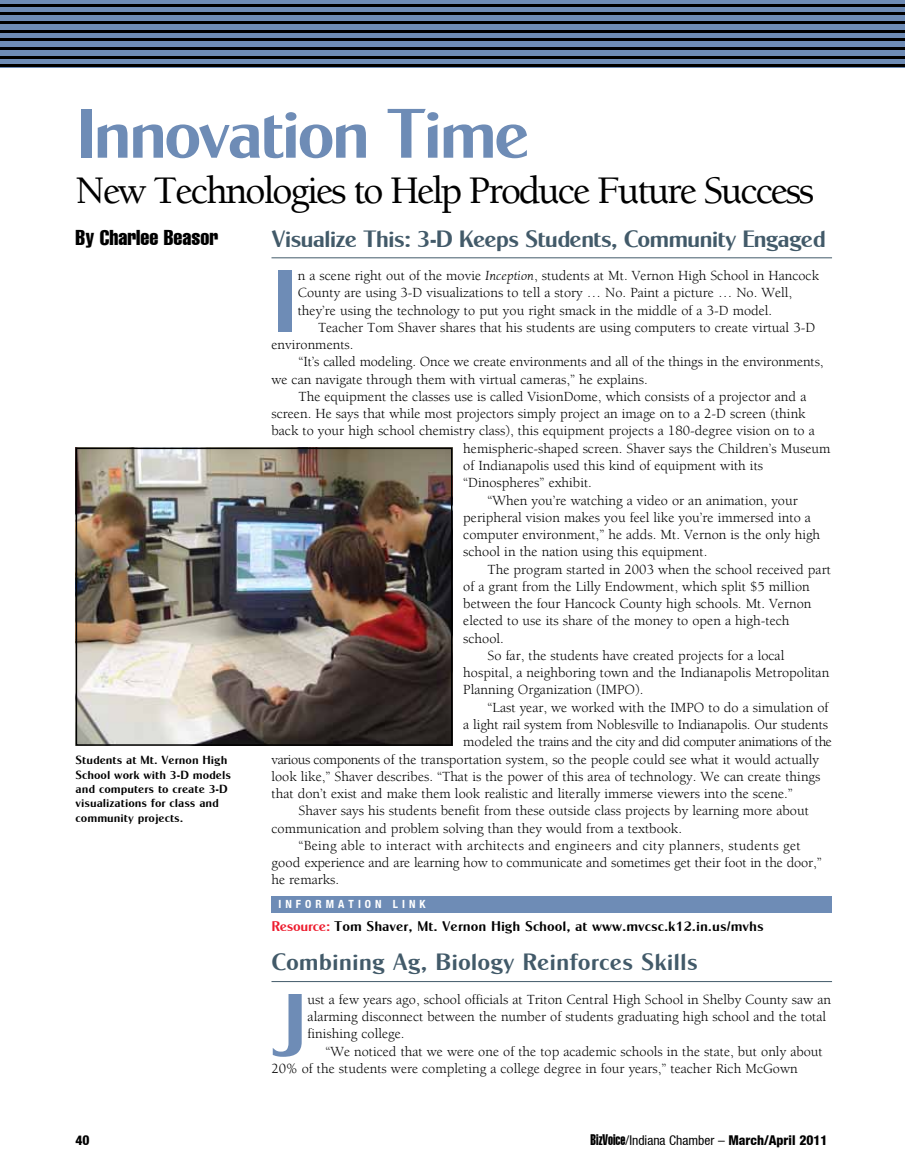
<style>
.page{position:relative;width:905px;height:1175px;background:#fff}
.page>*{position:absolute;margin:0;border:0;box-sizing:border-box;transform-origin:0 0}
.t1{font:89.1px "Cg Globe Gothic Bd";color:#6e8cb6}
.t2{font:70.5px "Cg Globe Gothic Bd";letter-spacing:-.05em;color:#6e8cb6}
.t3{font:500 39.75px "Berkeley";letter-spacing:-.06em;color:#000}
.t4{font:24px "Cg Globe Gothic Bd";letter-spacing:-.04em;color:#425a69}
.t5{font:24px "Cg Globe Gothic Bd";color:#425a69}
.t6{font:extra-condensed 21px "Helvetica";color:#000}
.t7{font:14.25px/17.2px "Berkeley";color:#000}
.t8{font:14.25px "Berkeley";letter-spacing:.02em;color:#000}
.t9{font:14.25px "Cg Globe Gothic Bd";color:#000}
.t10{font:14.25px "Berkeley";letter-spacing:-.03em;color:#000}
.t11{font:condensed 13.5px "Helvetica Neue";color:#000}
.t12{font:800 condensed 13.5px "Helvetica Neue";color:#000}
.t13{font:12px/14.4px "Cg Globe Gothic Bd";color:#000}
.t14{font:700 condensed 11.25px "Helvetica Neue";letter-spacing:.36em;color:#fff}
.s1{font-style:italic}
.s2{color:#ed1c2e}
.s3{font-family:"Helvetica Extra Compressed";font-stretch:normal;font-size:15px}
.s4{font-weight:800}
</style>
<div class="page">
<div style="left:0;top:0;width:904px;height:67px;background:#6e8cb6"></div>
<hr style="left:0;top:4px;width:904px;height:2px;background:#000">
<hr style="left:0;top:12px;width:904px;height:3px;background:#000">
<hr style="left:0;top:21px;width:904px;height:3px;background:#000">
<hr style="left:0;top:30px;width:904px;height:2px;background:#000">
<hr style="left:0;top:38px;width:904px;height:3px;background:#000">
<hr style="left:0;top:47px;width:904px;height:3px;background:#000">
<hr style="left:0;top:56px;width:904px;height:2px;background:#000">
<hr style="left:0;top:64px;width:904px;height:3px;background:#000">
<hr style="left:271px;top:257px;width:561px;height:1px;background:#425a69">
<hr style="left:271px;top:981px;width:561px;height:1px;background:#425a69">
<img style="left:79px;top:450px;width:370px;height:292px">
<div style="left:76px;top:447px;width:376px;height:298px;border:2px solid #000"></div>
<div style="left:271px;top:896px;width:561px;height:16px;background:#6e8cb6"></div>
<h2 class="t2" style="left:76px;top:91px;width:456px">Innovation Time</h2>
<h3 class="t3" style="left:76px;top:169px;width:740px">New Technologies to Help Produce Future Success</h3>
<h3 class="t6" style="left:76px;top:224px;width:144px">By Charlee Beasor</h3>
<h3 class="t4" style="left:271px;top:224px;width:555px">Visualize This: 3-D Keeps Students, Community Engaged</h3>
<h1 class="t1" style="left:271px;top:247px;width:28px">I</h1>
<p class="t7" style="left:298px;top:267px;width:523px">n a scene right out of the movie <span class="s1">Inception</span>, students at Mt. Vernon High School in Hancock<br>County are using 3-D visualizations to tell a story … No. Paint a picture … No. Well, they’re using the technology to put you right smack in the middle of a 3-D model.</p>
<p class="t7" style="left:271px;top:319px;width:545px;text-indent:46px">Teacher Tom Shaver shares that his students are using computers to create virtual 3-D environments.</p>
<p class="t7" style="left:271px;top:353px;width:553px;text-indent:27px">“It’s called modeling. Once we create environments and all of the things in the environments, we can navigate through them with virtual cameras,” he explains.</p>
<p class="t7" style="left:298px;top:388px;width:509px">The equipment the classes use is called VisionDome, which consists of a projector and a</p>
<p class="t7" style="left:271px;top:405px;width:535px">screen. He says that while most projectors simply project an image on to a 2-D screen (think</p>
<p class="t7" style="left:271px;top:423px;width:545px">back to your high school chemistry class), this equipment projects a 180-degree vision on to a</p>
<p class="t7" style="left:463px;top:440px;width:369px">hemispheric-shaped screen. Shaver says the Children’s Museum</p>
<p class="t7" style="left:463px;top:457px;width:301px">of Indianapolis used this kind of equipment with its</p>
<p class="t7" style="left:463px;top:474px;width:130px">“Dinospheres” exhibit.</p>
<p class="t7" style="left:487px;top:492px;width:311px">“When you’re watching a video or an animation, your</p>
<p class="t7" style="left:463px;top:509px;width:349px">peripheral vision makes you feel like you’re immersed into a</p>
<p class="t7" style="left:463px;top:526px;width:358px">computer environment,” he adds. Mt. Vernon is the only high</p>
<p class="t7" style="left:463px;top:543px;width:246px">school in the nation using this equipment.</p>
<p class="t7" style="left:487px;top:561px;width:345px">The program started in 2003 when the school received part</p>
<p class="t7" style="left:463px;top:578px;width:348px">of a grant from the Lilly Endowment, which split $5 million</p>
<p class="t7" style="left:463px;top:595px;width:350px">between the four Hancock County high schools. Mt. Vernon</p>
<p class="t7" style="left:463px;top:612px;width:328px">elected to use its share of the money to open a high-tech</p>
<p class="t7" style="left:463px;top:630px;width:42px">school.</p>
<p class="t7" style="left:487px;top:647px;width:298px">So far, the students have created projects for a local</p>
<p class="t7" style="left:463px;top:664px;width:367px">hospital, a neighboring town and the Indianapolis Metropolitan</p>
<p class="t7" style="left:463px;top:681px;width:182px">Planning Organization (IMPO).</p>
<p class="t7" style="left:487px;top:699px;width:342px">“Last year, we worked with the IMPO to do a simulation of</p>
<p class="t7" style="left:463px;top:716px;width:366px">a light rail system from Noblesville to Indianapolis. Our students</p>
<p class="t10" style="left:463px;top:734px;width:370px">modeled the trains and the city and did computer animations of the</p>
<p class="t7" style="left:271px;top:750px;width:549px">various components of the transportation system, so the people could see what it would actually</p>
<p class="t7" style="left:271px;top:768px;width:550px">look like,” Shaver describes. “That is the power of this area of technology. We can create things</p>
<p class="t7" style="left:271px;top:785px;width:523px">that don’t exist and make them look realistic and literally immerse viewers into the scene.”</p>
<p class="t7" style="left:298px;top:802px;width:512px">Shaver says his students benefit from these outside class projects by learning more about</p>
<p class="t7" style="left:271px;top:819px;width:412px">communication and problem solving than they would from a textbook.</p>
<p class="t8" style="left:298px;top:837px;width:503px">“Being able to interact with architects and engineers and city planners, students get</p>
<p class="t7" style="left:271px;top:854px;width:552px">good experience and are learning how to communicate and sometimes get their foot in the door,”</p>
<p class="t7" style="left:271px;top:871px;width:69px">he remarks.</p>
<p class="t13" style="left:76px;top:753px;width:157px">Students at Mt. Vernon High<br>School work with 3-D models and computers to create 3-D visualizations for class and community projects.</p>
<p class="t14" style="left:278px;top:897px;width:149px">INFORMATION LINK</p>
<p class="t9" style="left:271px;top:917px;width:493px"><span class="s2">Resource:</span> Tom Shaver, Mt. Vernon High School, at www.mvcsc.k12.in.us/mvhs</p>
<h3 class="t5" style="left:271px;top:947px;width:428px">Combining Ag, Biology Reinforces Skills</h3>
<h1 class="t1" style="left:271px;top:971px;width:38px">J</h1>
<p class="t7" style="left:307px;top:991px;width:525px">ust a few years ago, school officials at Triton Central High School in Shelby County saw an alarming disconnect between the number of students graduating high school and the total finishing college.</p>
<p class="t7" style="left:271px;top:1042px;width:553px;text-indent:54px">“We noticed that we were one of the top academic schools in the state, but only about<br>20% of the students were completing a college degree in four years,” teacher Rich McGown</p>
<p class="t12" style="left:76px;top:1132px;width:16px">40</p>
<p class="t11" style="left:590px;top:1132px;width:238px"><span class="s3">BizVoice</span>/Indiana Chamber – <span class="s4">March/April 2011</span></p>
</div>
